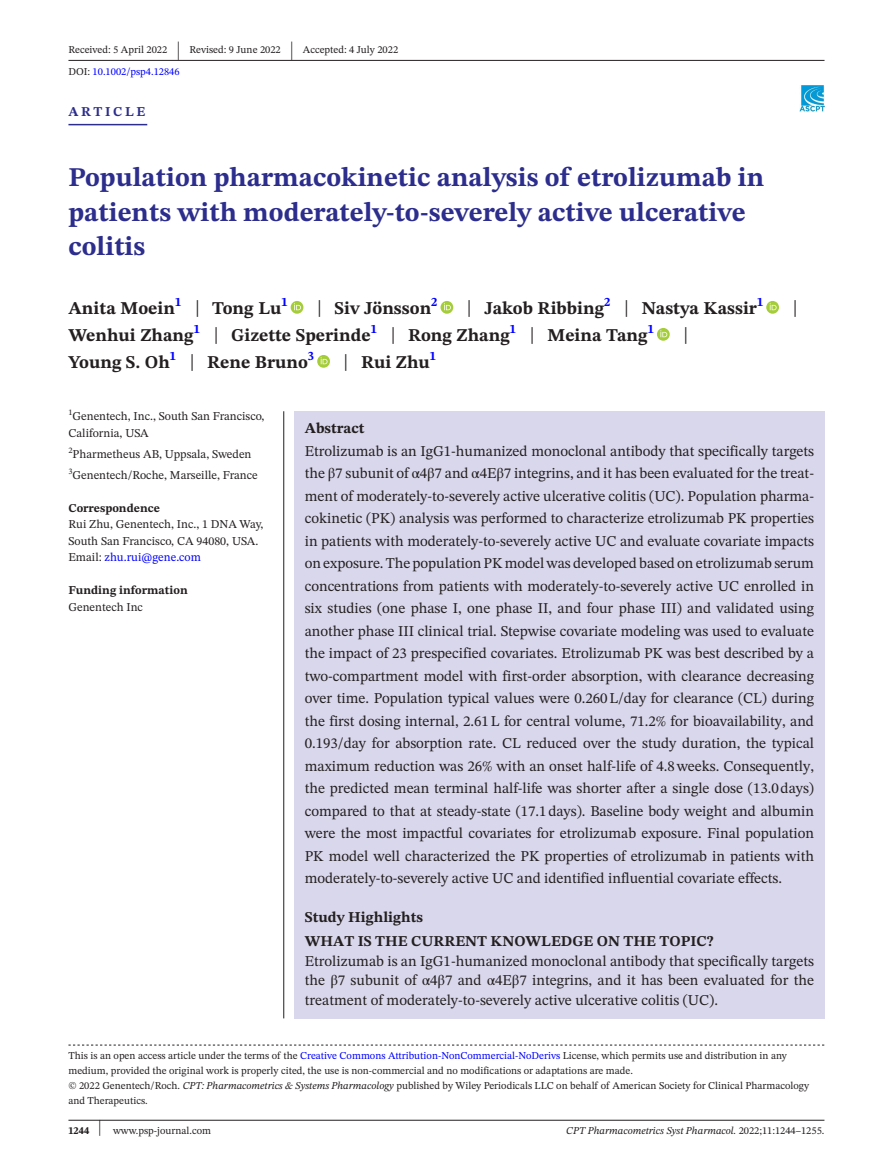
<style>
.page{position:relative;width:893px;height:1174px;background:#fff}
.page>*{position:absolute;margin:0;border:0;box-sizing:border-box;transform-origin:0 0}
.t1{font:700 27px/34.5px "STIX Two Text";color:#2c2d8c}
.t2{font:25.65px "STIX Two Text";color:#231f20;scale:.49 1}
.t3{font:23.4px "STIX Two Text";color:#231f20;scale:.77 1}
.t4{font:700 18px "STIX Two Text";color:#231f20}
.t5{font:15px/22.5px "STIX Two Text";color:#231f20;text-align:justify}
.t6{font:700 15px/24px "STIX Two Text";color:#231f20}
.t7{font:700 13.5px "STIX Two Text";letter-spacing:.2em;color:#2c2d8c}
.t8{font:12px/16.5px "STIX Two Text";color:#231f20}
.t9{font:700 12px "STIX Two Text";color:#231f20}
.t10{font:10.5px/15px "STIX Two Text";color:#231f20}
.t11{font:italic 10.5px "STIX Two Text";color:#231f20}
.t12{font:10.5px "STIX Two Text";color:#00f}
.s1{color:#231f20}
.s2{font-weight:400;font-size:23.4px}
.s3{color:#00f}
.s4{font-family:"STIX"}
.s5{font-style:italic}
.s6{font-weight:700}
.s7{font-size:22.2px}
.s8{font-style:normal}
</style>
<div class="page">
<hr style="left:68px;top:1119px;width:756px;height:1px;background:#231f20">
<img style="left:799px;top:85px;width:25px;height:26px">
<hr style="left:68px;top:60px;width:756px;height:1px;background:#231f20">
<hr style="left:68px;top:124px;width:79px;height:1px;background:#2c2d8c">
<svg style="left:291px;top:301px;width:12px;height:13px"></svg>
<svg style="left:294px;top:303px;width:7px;height:7px"></svg>
<svg style="left:440px;top:301px;width:13px;height:13px"></svg>
<svg style="left:444px;top:303px;width:7px;height:7px"></svg>
<svg style="left:766px;top:301px;width:13px;height:13px"></svg>
<svg style="left:770px;top:303px;width:7px;height:7px"></svg>
<svg style="left:657px;top:328px;width:13px;height:13px"></svg>
<svg style="left:660px;top:330px;width:7px;height:7px"></svg>
<svg style="left:317px;top:355px;width:13px;height:13px"></svg>
<svg style="left:321px;top:357px;width:7px;height:7px"></svg>
<svg style="left:68px;top:1044px;width:756px;height:1px"></svg>
<div style="left:294px;top:411px;width:530px;height:607px;background:#d9d7eb"></div>
<hr style="left:283px;top:411px;width:1px;height:607px;background:#231f20">
<p class="t10" style="left:68px;top:42px;width:100px">Received: 5 April 2022</p>
<h2 class="t2" style="left:177px;top:32px;width:8px">|</h2>
<p class="t10" style="left:189px;top:42px;width:93px">Revised: 9 June 2022</p>
<h2 class="t2" style="left:290px;top:32px;width:8px">|</h2>
<p class="t10" style="left:303px;top:42px;width:97px">Accepted: 4 July 2022</p>
<p class="t12" style="left:68px;top:64px;width:113px"><span class="s1">DOI:</span> 10.1002/psp4.12846</p>
<p class="t7" style="left:68px;top:101px;width:79px">ARTICLE</p>
<h1 class="t1" style="left:68px;top:161px;width:697px">Population pharmacokinetic analysis of etrolizumab in patients with moderately-to-severely active ulcerative colitis</h1>
<p class="t4" style="left:68px;top:295px;width:221px">Anita Moein<sup>1</sup> <span class="s2">|</span> Tong Lu<sup>1</sup></p>
<p class="t4" style="left:317px;top:295px;width:122px"><span class="s2">|</span> Siv Jönsson<sup>2</sup></p>
<p class="t4" style="left:467px;top:295px;width:298px"><span class="s2">|</span> Jakob Ribbing<sup>2</sup> <span class="s2">|</span> Nastya Kassir<sup>1</sup></p>
<h3 class="t3" style="left:793px;top:291px;width:8px">|</h3>
<p class="t4" style="left:68px;top:322px;width:587px">Wenhui Zhang<sup>1</sup> <span class="s2">|</span> Gizette Sperinde<sup>1</sup> <span class="s2">|</span> Rong Zhang<sup>1</sup> <span class="s2">|</span> Meina Tang<sup>1</sup></p>
<h3 class="t3" style="left:683px;top:318px;width:8px">|</h3>
<p class="t4" style="left:68px;top:349px;width:247px">Young S. Oh<sup>1</sup> <span class="s2">|</span> Rene Bruno<sup>3</sup></p>
<p class="t4" style="left:344px;top:349px;width:94px"><span class="s2">|</span> Rui Zhu<sup>1</sup></p>
<p class="t8" style="left:68px;top:408px;width:198px"><sup>1</sup>Genentech, Inc., South San Francisco,<br>California, USA</p>
<p class="t8" style="left:68px;top:443px;width:191px;line-height:21px"><sup>2</sup>Pharmetheus AB, Uppsala, Sweden<br><sup>3</sup>Genentech/Roche, Marseille, France</p>
<p class="t9" style="left:68px;top:499px;width:93px">Correspondence</p>
<p class="t8" style="left:68px;top:516px;width:197px">Rui Zhu, Genentech, Inc., 1 DNA Way,<br>South San Francisco, CA 94080, USA.<br>Email: <span class="s3">zhu.rui@gene.com</span></p>
<p class="t9" style="left:68px;top:582px;width:121px">Funding information</p>
<p class="t8" style="left:68px;top:598px;width:76px">Genentech Inc</p>
<p class="t6" style="left:305px;top:416px;width:61px">Abstract</p>
<p class="t5" style="left:305px;top:439px;width:511px">Etrolizumab is an IgG1-humanized monoclonal antibody that specifically targets the <span class="s4">β</span>7 subunit of <span class="s4">α</span>4<span class="s4">β</span>7 and <span class="s4">α</span>4E<span class="s4">β</span>7 integrins, and it has been evaluated for the treat&shy;ment of moderately-to-severely active ulcerative colitis (UC). Population pharma&shy;cokinetic (PK) analysis was performed to characterize etrolizumab PK properties in patients with moderately-to-severely active UC and evaluate covariate impacts on exposure. The population PK model was developed based on etrolizumab serum concentrations from patients with moderately-to-severely active UC enrolled in six studies (one phase I, one phase II, and four phase III) and validated using another phase III clinical trial. Stepwise covariate modeling was used to evaluate the impact of 23 prespecified covariates. Etrolizumab PK was best described by a two-compartment model with first-order absorption, with clearance decreasing over time. Population typical values were 0.260L/day for clearance (CL) during the first dosing internal, 2.61L for central volume, 71.2% for bioavailability, and 0.193/day for absorption rate. CL reduced over the study duration, the typical maximum reduction was 26% with an onset half-life of 4.8weeks. Consequently, the predicted mean terminal half-life was shorter after a single dose (13.0days) compared to that at steady-state (17.1days). Baseline body weight and albumin were the most impactful covariates for etrolizumab exposure. Final population PK model well characterized the PK properties of etrolizumab in patients with moderately-to-severely active UC and identified influential covariate effects.</p>
<p class="t6" style="left:305px;top:905px;width:410px">Study Highlights<br>WHAT IS THE CURRENT KNOWLEDGE ON THE TOPIC?</p>
<p class="t5" style="left:305px;top:951px;width:511px;line-height:19.5px">Etrolizumab is an IgG1-humanized monoclonal antibody that specifically targets the <span class="s4">β</span>7 subunit of <span class="s4">α</span>4<span class="s4">β</span>7 and <span class="s4">α</span>4E<span class="s4">β</span>7 integrins, and it has been evaluated for the treatment of moderately-to-severely active ulcerative colitis (UC).</p>
<p class="t10" style="left:68px;top:1048px;width:742px">This is an open access article under the terms of the <span class="s3">Creative Commons Attribution-NonCommercial-NoDerivs</span> License, which permits use and distribution in any medium, provided the original work is properly cited, the use is non-commercial and no modifications or adaptations are made.<br>© 2022 Genentech/Roch. <span class="s5">CPT: Pharmacometrics &amp; Systems Pharmacology</span> published by Wiley Periodicals LLC on behalf of American Society for Clinical Pharmacology and Therapeutics.</p>
<p class="t10" style="left:68px;top:1123px;width:144px"><span class="s6">1244</span> <span class="s7">|</span> www.psp-journal.com</p>
<p class="t11" style="left:566px;top:1123px;width:260px">CPT Pharmacometrics Syst Pharmacol. <span class="s8">2022;11:1244–1255.</span></p>
</div>
